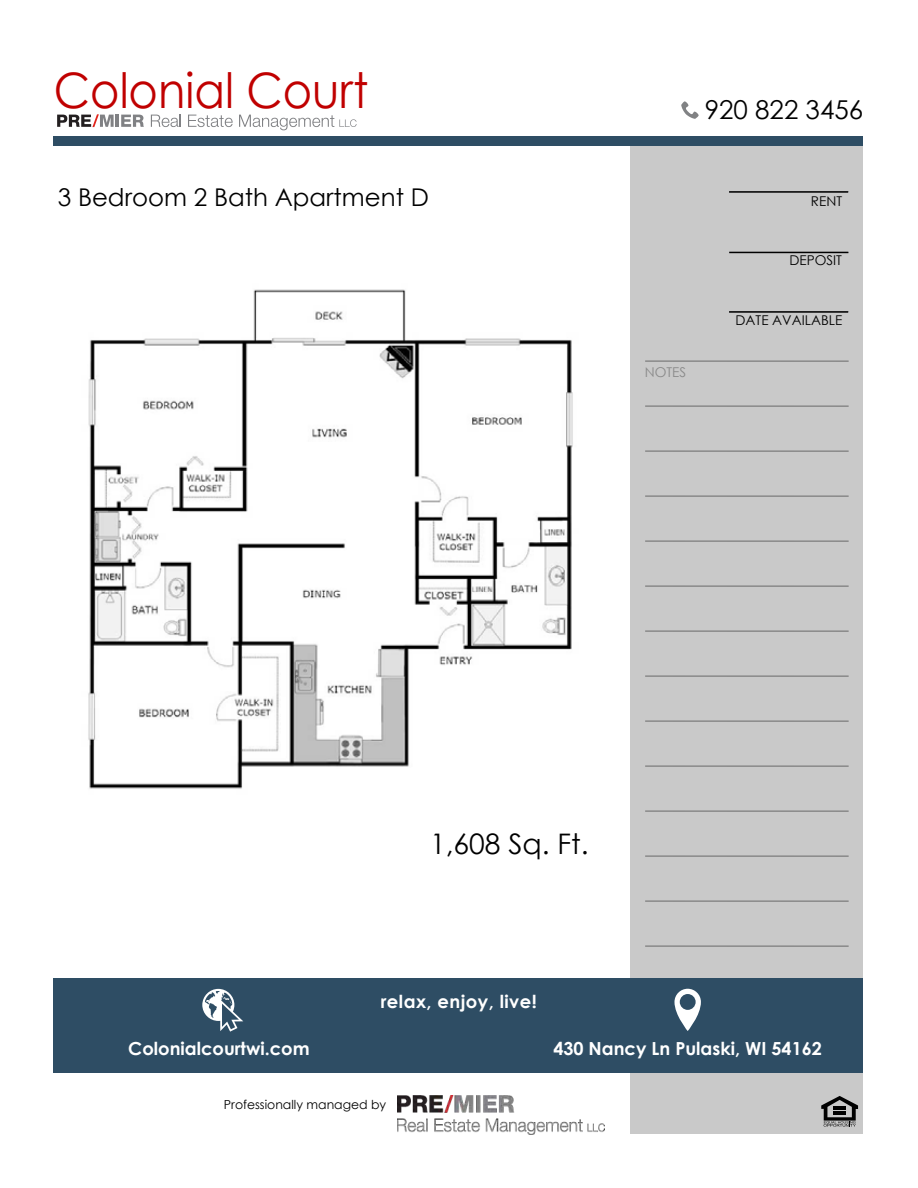
<style>
.page{position:relative;width:918px;height:1188px;background:#fff}
.page>*{position:absolute;margin:0;border:0;box-sizing:border-box;transform-origin:0 0}
.t1{font:48.9px "Century Gothic";color:#c00000;scale:.92 1}
.t2{font:28.35px "Century Gothic";color:#000}
.t3{font:25.95px "Century Gothic";color:#000}
.t4{font:24.45px "Century Gothic";color:#000}
.t5{font:700 18px "Century Gothic";color:#fff}
.t6{font:700 18px "Century Gothic";letter-spacing:.025em;color:#fff}
.t7{font:13.5px "Century Gothic";color:#000}
.t8{font:13.5px "Century Gothic";color:#898989}
.t9{font:12.45px "Century Gothic";color:#000}
</style>
<div class="page">
<div style="left:631px;top:144px;width:232px;height:990px;background:#c9c9c9"></div>
<div style="left:53px;top:978px;width:810px;height:94px;background:#2e4d64"></div>
<img style="left:398px;top:1096px;width:207px;height:39px">
<svg style="left:202px;top:989px;width:41px;height:43px"></svg>
<svg style="left:674px;top:989px;width:27px;height:42px"></svg>
<svg style="left:821px;top:1096px;width:37px;height:31px"></svg>
<hr style="left:645px;top:360px;width:204px;height:2px;background:#898989">
<hr style="left:645px;top:405px;width:204px;height:2px;background:#898989">
<hr style="left:645px;top:450px;width:204px;height:2px;background:#898989">
<hr style="left:645px;top:495px;width:204px;height:2px;background:#898989">
<hr style="left:645px;top:540px;width:204px;height:2px;background:#898989">
<hr style="left:645px;top:585px;width:204px;height:2px;background:#898989">
<hr style="left:645px;top:630px;width:204px;height:2px;background:#898989">
<hr style="left:645px;top:675px;width:204px;height:2px;background:#898989">
<hr style="left:645px;top:720px;width:204px;height:2px;background:#898989">
<hr style="left:645px;top:765px;width:204px;height:2px;background:#898989">
<hr style="left:645px;top:810px;width:204px;height:2px;background:#898989">
<hr style="left:645px;top:855px;width:204px;height:2px;background:#898989">
<hr style="left:645px;top:900px;width:204px;height:2px;background:#898989">
<hr style="left:645px;top:945px;width:204px;height:2px;background:#898989">
<hr style="left:729px;top:311px;width:119px;height:2px;background:#000">
<hr style="left:729px;top:252px;width:119px;height:1px;background:#000">
<hr style="left:729px;top:191px;width:119px;height:2px;background:#000">
<div style="left:53px;top:136px;width:810px;height:10px;background:#2e4d64"></div>
<svg style="left:681px;top:101px;width:18px;height:18px"></svg>
<img style="left:88px;top:289px;width:485px;height:500px">
<svg style="left:57px;top:114px;width:87px;height:13px"></svg>
<svg style="left:151px;top:115px;width:30px;height:12px"></svg>
<svg style="left:188px;top:115px;width:45px;height:12px"></svg>
<svg style="left:239px;top:115px;width:118px;height:15px"></svg>
<h1 class="t1" style="left:54px;top:56px;width:343px">Colonial Court</h1>
<h3 class="t4" style="left:58px;top:181px;width:373px">3 Bedroom 2 Bath Apartment D</h3>
<h3 class="t3" style="left:705px;top:91px;width:160px">920 822 3456</h3>
<p class="t8" style="left:645px;top:363px;width:43px">NOTES</p>
<p class="t7" style="left:811px;top:192px;width:33px">RENT</p>
<p class="t7" style="left:790px;top:251px;width:54px">DEPOSIT</p>
<p class="t7" style="left:736px;top:311px;width:108px">DATE AVAILABLE</p>
<h2 class="t2" style="left:430px;top:824px;width:160px">1,608 Sq. Ft.</h2>
<p class="t6" style="left:381px;top:988px;width:158px">relax, enjoy, live!</p>
<p class="t5" style="left:128px;top:1035px;width:183px">Colonialcourtwi.com</p>
<p class="t5" style="left:553px;top:1035px;width:270px">430 Nancy Ln Pulaski, WI 54162</p>
<p class="t9" style="left:224px;top:1096px;width:164px">Professionally managed by</p>
</div>
